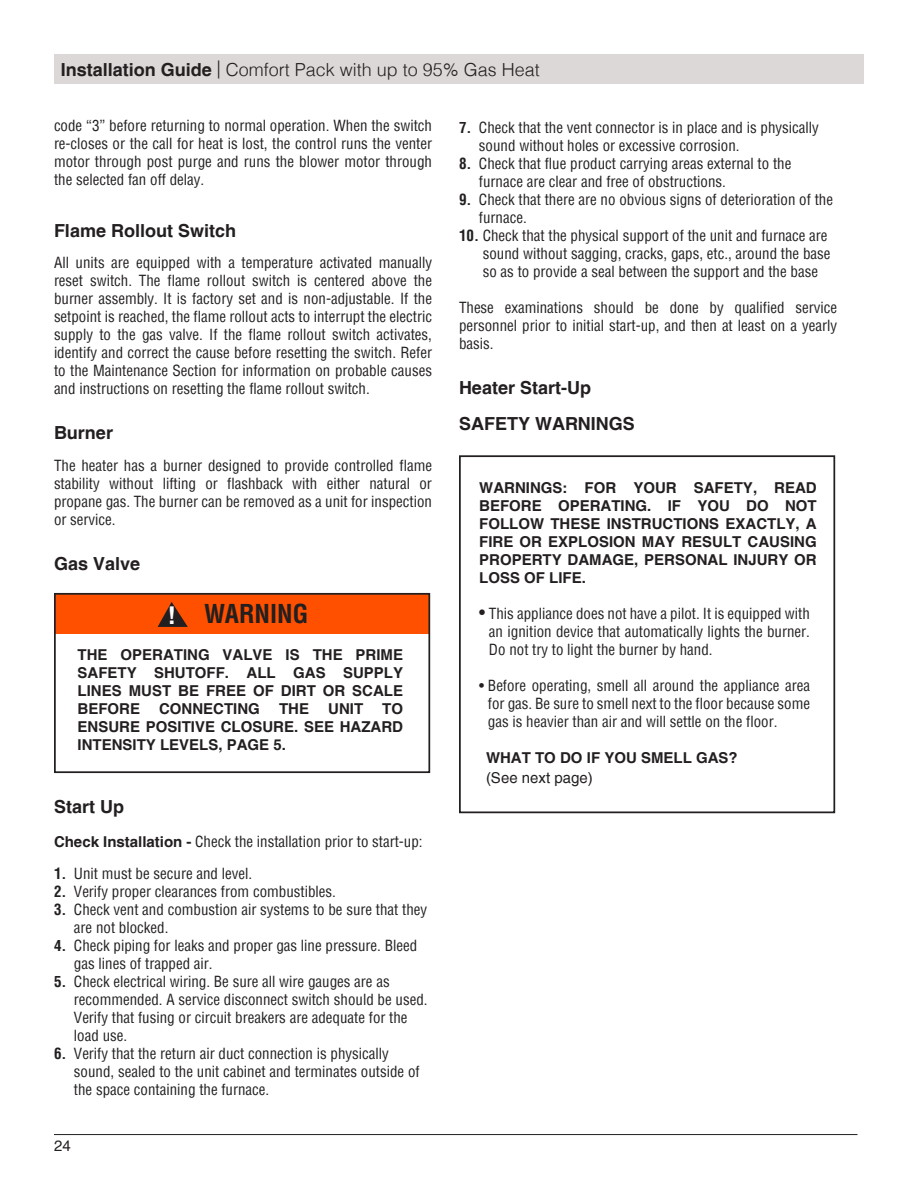
<style>
.page{position:relative;width:918px;height:1188px;background:#fff}
.page>*{position:absolute;margin:0;border:0;box-sizing:border-box;transform-origin:0 0}
.t1{font:700 condensed 25.5px "Helvetica LT Pro";color:#231f20}
.t2{font:700 24.45px "Helvetica";color:#fff}
.t3{font:700 18px "Helvetica";color:#231f20}
.t4{font:300 18px "Helvetica";color:#231f20}
.t5{font:condensed 15px/18px "Helvetica";color:#231f20}
.t6{font:700 15px/18px "Helvetica";color:#231f20;text-align:justify}
.t7{font:15px "Helvetica";color:#231f20}
.s1{font-weight:700}
.s2{font-weight:700;font-stretch:normal}
.s3{font-family:"Helvetica LT Pro";font-weight:700}
.s4{font-size:18px}
</style>
<div class="page">
<hr style="left:54px;top:1134px;width:804px;height:1px;background:#231f20">
<div style="left:54px;top:54px;width:810px;height:30px;background:#dcd8d7"></div>
<div style="left:56px;top:594px;width:374px;height:40px;background:#ff5000"></div>
<div style="left:54px;top:593px;width:376px;height:180px;border:2px solid #231f20"></div>
<svg style="left:158px;top:602px;width:30px;height:25px"></svg>
<div style="left:459px;top:455px;width:376px;height:358px;border:2px solid #231f20"></div>
<p class="t4" style="left:61px;top:58px;width:481px"><span class="s1">Installation Guide</span> | Comfort Pack with up to 95% Gas Heat</p>
<p class="t5" style="left:54px;top:116px;width:380px;text-align:justify">code “3” before returning to normal operation. When the switch re-closes or the call for heat is lost, the control runs the venter motor through post purge and runs the blower motor through the selected fan off delay.</p>
<p class="t3" style="left:54px;top:219px;width:184px">Flame Rollout Switch</p>
<p class="t5" style="left:54px;top:253px;width:380px;text-align:justify">All units are equipped with a temperature activated manually reset switch. The flame rollout switch is centered above the burner assembly. It is factory set and is non-adjustable. If the setpoint is reached, the flame rollout acts to interrupt the electric supply to the gas valve. If the flame rollout switch activates, identify and correct the cause before resetting the switch. Refer to the Maintenance Section for information on probable causes and instructions on resetting the flame rollout switch.</p>
<p class="t3" style="left:54px;top:422px;width:61px">Burner</p>
<p class="t5" style="left:54px;top:456px;width:380px;text-align:justify">The heater has a burner designed to provide controlled flame stability without lifting or flashback with either natural or propane gas. The burner can be removed as a unit for inspection or service.</p>
<p class="t3" style="left:54px;top:552px;width:88px">Gas Valve</p>
<p class="t2" style="left:168px;top:601px;width:10px">!</p>
<p class="t1" style="left:204px;top:597px;width:106px">WARNING</p>
<p class="t6" style="left:78px;top:647px;width:327px">THE OPERATING VALVE IS THE PRIME SAFETY SHUTOFF. ALL GAS SUPPLY LINES MUST BE FREE OF DIRT OR SCALE BEFORE</p>
<p class="t6" style="left:78px;top:701px;width:327px;text-indent:305px">TO ENSURE POSITIVE CLOSURE. SEE HAZARD INTENSITY LEVELS, PAGE 5.</p>
<p class="t6" style="left:159px;top:701px;width:102px">CONNECTING</p>
<p class="t6" style="left:279px;top:701px;width:31px">THE</p>
<p class="t6" style="left:328px;top:701px;width:36px">UNIT</p>
<p class="t3" style="left:54px;top:795px;width:72px">Start Up</p>
<p class="t5" style="left:54px;top:832px;width:370px"><span class="s2">Check Installation -</span> Check the installation prior to start-up:</p>
<p class="t5" style="left:54px;top:864px;width:200px"><span class="s3">1.</span> Unit must be secure and level.</p>
<p class="t5" style="left:54px;top:882px;width:283px"><span class="s3">2.</span> Verify proper clearances from combustibles.</p>
<p class="t5" style="left:74px;top:900px;width:355px;text-indent:-20px"><span class="s3">3.</span> Check vent and combustion air systems to be sure that they are not blocked.</p>
<p class="t5" style="left:74px;top:936px;width:345px;text-indent:-20px"><span class="s3">4.</span> Check piping for leaks and proper gas line pressure. Bleed gas lines of trapped air.</p>
<p class="t5" style="left:74px;top:972px;width:355px;text-indent:-20px"><span class="s3">5.</span> Check electrical wiring. Be sure all wire gauges are as recommended. A service disconnect switch should be used.<br>Verify that fusing or circuit breakers are adequate for the load use.</p>
<p class="t5" style="left:74px;top:1044px;width:347px;text-indent:-20px"><span class="s3">6.</span> Verify that the return air duct connection is physically sound, sealed to the unit cabinet and terminates outside of the space containing the furnace.</p>
<p class="t7" style="left:54px;top:1137px;width:18px">24</p>
<p class="t5" style="left:479px;top:118px;width:341px;text-indent:-20px"><span class="s3">7.</span> Check that the vent connector is in place and is physically sound without holes or excessive corrosion.</p>
<p class="t5" style="left:479px;top:154px;width:314px;text-indent:-20px"><span class="s3">8.</span> Check that flue product carrying areas external to the furnace are clear and free of obstructions.</p>
<p class="t5" style="left:479px;top:190px;width:356px;text-indent:-20px"><span class="s3">9.</span> Check that there are no obvious signs of deterioration of the furnace.</p>
<p class="t5" style="left:483px;top:226px;width:349px;text-indent:-24px"><span class="s3">10.</span> Check that the physical support of the unit and furnace are sound without sagging, cracks, gaps, etc., around the base so as to provide a seal between the support and the base</p>
<p class="t5" style="left:459px;top:298px;width:380px;text-align:justify">These examinations should be done by qualified service personnel prior to initial start-up, and then at least on a yearly basis.</p>
<p class="t3" style="left:459px;top:377px;width:134px">Heater Start-Up</p>
<p class="t3" style="left:459px;top:413px;width:178px">SAFETY WARNINGS</p>
<p class="t6" style="left:479px;top:479px;width:339px">WARNINGS: FOR YOUR SAFETY, READ BEFORE OPERATING. IF YOU DO NOT FOLLOW THESE INSTRUCTIONS EXACTLY, A FIRE OR EXPLOSION MAY RESULT CAUSING PROPERTY DAMAGE, PERSONAL INJURY OR LOSS OF LIFE.</p>
<p class="t5" style="left:489px;top:604px;width:323px;text-align:justify;text-indent:-10px"><span class="s4">•</span> This appliance does not have a pilot. It is equipped with an ignition device that automatically lights the burner.<br>Do not try to light the burner by hand.</p>
<p class="t5" style="left:488px;top:676px;width:324px;text-align:justify;text-indent:-9px">• Before operating, smell all around the appliance area for gas. Be sure to smell next to the floor because some gas is heavier than air and will settle on the floor.</p>
<p class="t6" style="left:486px;top:749px;width:253px">WHAT TO DO IF YOU SMELL GAS?</p>
<p class="t7" style="left:486px;top:769px;width:108px">(See next page)</p>
</div>
